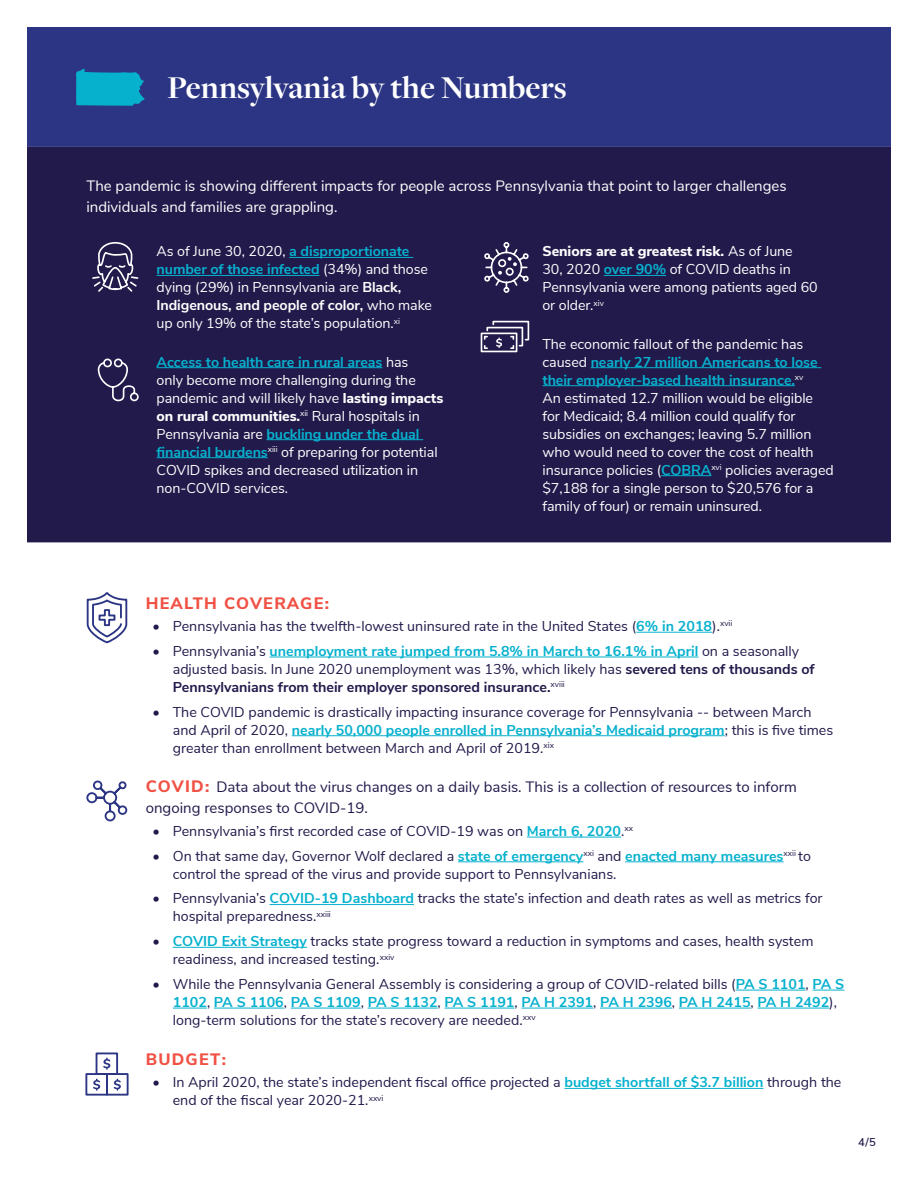
<style>
.page{position:relative;width:918px;height:1188px;background:#fff}
.page>*{position:absolute;margin:0;border:0;box-sizing:border-box;transform-origin:0 0}
.t1{font:700 33px "Freight Disp Pro";color:#fff}
.t2{font:800 16.5px "Nunito Sans";letter-spacing:.075em;color:#f05144}
.t3{font:15px/21px "Nunito Sans";color:#fff}
.t4{font:15px/21px "Nunito Sans";color:#211a4b}
.t5{font:14.25px/18px "Nunito Sans";color:#211a4b}
.t6{font:14.25px/18px "Nunito Sans";letter-spacing:-.005em;color:#fff}
.t7{font:600 11.25px "Nunito Sans";color:#211a4b}
.s1{font-weight:700;color:#06b1ce}
.s2{font-weight:700}
.s3{font-weight:800}
.s4{font-weight:800;font-size:16.5px;color:#f05144}
</style>
<div class="page">
<div style="left:27px;top:27px;width:864px;height:120px;background:#2c3583"></div>
<hr style="left:636px;top:632px;width:76px;height:1px;background:#06b1ce">
<hr style="left:270px;top:657px;width:428px;height:1px;background:#06b1ce">
<hr style="left:292px;top:735px;width:433px;height:1px;background:#06b1ce">
<hr style="left:527px;top:837px;width:94px;height:1px;background:#06b1ce">
<hr style="left:458px;top:861px;width:125px;height:1px;background:#06b1ce">
<hr style="left:625px;top:861px;width:159px;height:1px;background:#06b1ce">
<hr style="left:270px;top:904px;width:144px;height:1px;background:#06b1ce">
<hr style="left:173px;top:947px;width:134px;height:1px;background:#06b1ce">
<hr style="left:736px;top:990px;width:70px;height:1px;background:#06b1ce">
<hr style="left:813px;top:990px;width:32px;height:1px;background:#06b1ce">
<hr style="left:173px;top:1008px;width:34px;height:1px;background:#06b1ce">
<hr style="left:214px;top:1008px;width:70px;height:1px;background:#06b1ce">
<hr style="left:291px;top:1008px;width:70px;height:1px;background:#06b1ce">
<hr style="left:368px;top:1008px;width:70px;height:1px;background:#06b1ce">
<hr style="left:445px;top:1008px;width:69px;height:1px;background:#06b1ce">
<hr style="left:521px;top:1008px;width:72px;height:1px;background:#06b1ce">
<hr style="left:600px;top:1008px;width:72px;height:1px;background:#06b1ce">
<hr style="left:679px;top:1008px;width:72px;height:1px;background:#06b1ce">
<hr style="left:758px;top:1008px;width:71px;height:1px;background:#06b1ce">
<hr style="left:564px;top:1088px;width:199px;height:1px;background:#06b1ce">
<svg style="left:86px;top:780px;width:42px;height:42px"></svg>
<svg style="left:86px;top:593px;width:42px;height:51px"></svg>
<div style="left:96px;top:1053px;width:22px;height:22px;border:2px solid #2c3583"></div>
<svg style="left:103px;top:1058px;width:7px;height:12px"></svg>
<div style="left:85px;top:1073px;width:23px;height:23px;border:2px solid #2c3583"></div>
<svg style="left:93px;top:1079px;width:7px;height:12px"></svg>
<div style="left:106px;top:1073px;width:23px;height:23px;border:2px solid #2c3583"></div>
<svg style="left:114px;top:1079px;width:7px;height:12px"></svg>
<div style="left:27px;top:147px;width:864px;height:395px;background:#211a4b"></div>
<hr style="left:289px;top:257px;width:124px;height:1px;background:#06b1ce">
<hr style="left:157px;top:275px;width:163px;height:1px;background:#06b1ce">
<hr style="left:157px;top:367px;width:225px;height:1px;background:#06b1ce">
<hr style="left:266px;top:439px;width:157px;height:1px;background:#06b1ce">
<hr style="left:157px;top:457px;width:111px;height:1px;background:#06b1ce">
<hr style="left:604px;top:275px;width:62px;height:1px;background:#06b1ce">
<hr style="left:591px;top:367px;width:230px;height:1px;background:#06b1ce">
<hr style="left:542px;top:385px;width:253px;height:1px;background:#06b1ce">
<hr style="left:661px;top:475px;width:50px;height:1px;background:#06b1ce">
<svg style="left:91px;top:241px;width:48px;height:58px;background:#48426a"></svg>
<svg style="left:483px;top:241px;width:47px;height:53px;background:#4b466d"></svg>
<svg style="left:97px;top:358px;width:43px;height:44px;background:#433e67"></svg>
<svg style="left:480px;top:320px;width:50px;height:33px"></svg>
<svg style="left:76px;top:69px;width:69px;height:37px;background:#0c9cc1"></svg>
<h1 class="t1" style="left:167px;top:66px;width:401px">Pennsylvania by the Numbers</h1>
<p class="t3" style="left:86px;top:174px;width:702px">The pandemic is showing different impacts for people across Pennsylvania that point to larger challenges individuals and families are grappling.</p>
<p class="t6" style="left:157px;top:242px;width:277px">As of June 30, 2020, <span class="s1">a disproportionate number of those infected</span> (34%) and those dying (29%) in Pennsylvania are <span class="s2">Black, Indigenous, and people of color,</span> who make up only 19% of the state’s population.<sup>xi</sup></p>
<p class="t6" style="left:157px;top:352px;width:288px"><span class="s1">Access to health care in rural areas</span> has<br>only become more challenging during the pandemic and will likely have <span class="s3">lasting impacts on rural communities.</span><sup>xii</sup> Rural hospitals in Pennsylvania are <span class="s1">buckling under the dual financial burdens</span><sup>xiii</sup> of preparing for potential COVID spikes and decreased utilization in non-COVID services.</p>
<p class="t6" style="left:542px;top:242px;width:277px"><span class="s3">Seniors are at greatest risk.</span> As of June<br>30, 2020 <span class="s1">over 90%</span> of COVID deaths in<br>Pennsylvania were among patients aged 60 or older.<sup>xiv</sup></p>
<p class="t6" style="left:542px;top:334px;width:293px">The economic fallout of the pandemic has caused <span class="s1">nearly 27 million Americans to lose their employer-based health insurance.</span><sup>xv<br></sup>An estimated 12.7 million would be eligible for Medicaid; 8.4 million could qualify for subsidies on exchanges; leaving 5.7 million who would need to cover the cost of health insurance policies (<span class="s1">COBRA</span><sup>xvi</sup> policies averaged $7,188 for a single person to $20,576 for a family of four) or remain uninsured.</p>
<p class="t2" style="left:146px;top:591px;width:185px">HEALTH COVERAGE:</p>
<p class="t5" style="left:153px;top:616px;width:581px">• Pennsylvania has the twelfth-lowest uninsured rate in the United States (<span class="s1">6% in 2018</span>).<sup>xvii</sup></p>
<p class="t5" style="left:173px;top:641px;width:643px;text-indent:-20px">• Pennsylvania’s <span class="s1">unemployment rate jumped from 5.8% in March to 16.1% in April</span> on a seasonally adjusted basis. In June 2020 unemployment was 13%, which likely has <span class="s2">severed tens of thousands of<br>Pennsylvanians from their employer sponsored insurance.</span><sup>xviii</sup></p>
<p class="t5" style="left:173px;top:702px;width:662px;text-indent:-20px">• The COVID pandemic is drastically impacting insurance coverage for Pennsylvania -- between March and April of 2020, <span class="s1">nearly 50,000 people enrolled in Pennsylvania’s Medicaid program</span>; this is five times greater than enrollment between March and April of 2019.<sup>xix</sup></p>
<p class="t4" style="left:146px;top:776px;width:653px"><span class="s4">COVID:</span> Data about the virus changes on a daily basis. This is a collection of resources to inform ongoing responses to COVID-19.</p>
<p class="t5" style="left:153px;top:821px;width:482px">• Pennsylvania’s first recorded case of COVID-19 was on <span class="s1">March 6, 2020</span>.<sup>xx</sup></p>
<p class="t5" style="left:173px;top:846px;width:640px;text-indent:-20px">• On that same day, Governor Wolf declared a <span class="s1">state of emergency</span><sup>xxi</sup> and <span class="s1">enacted many measures</span><sup>xxii</sup> to control the spread of the virus and provide support to Pennsylvanians.</p>
<p class="t5" style="left:173px;top:889px;width:651px;text-indent:-20px">• Pennsylvania’s <span class="s1">COVID-19 Dashboard</span> tracks the state’s infection and death rates as well as metrics for hospital preparedness.<sup>xxiii</sup></p>
<p class="t5" style="left:173px;top:931px;width:642px;text-indent:-20px">• <span class="s1">COVID Exit Strategy</span> tracks state progress toward a reduction in symptoms and cases, health system readiness, and increased testing.<sup>xxiv</sup></p>
<p class="t5" style="left:173px;top:974px;width:673px;text-indent:-20px">• While the Pennsylvania General Assembly is considering a group of COVID-related bills (<span class="s1">PA S 1101</span>, <span class="s1">PA S<br>1102</span>, <span class="s1">PA S 1106</span>, <span class="s1">PA S 1109</span>, <span class="s1">PA S 1132</span>, <span class="s1">PA S 1191</span>, <span class="s1">PA H 2391</span>, <span class="s1">PA H 2396</span>, <span class="s1">PA H 2415</span>, <span class="s1">PA H 2492</span>), long-term solutions for the state’s recovery are needed.<sup>xxv</sup></p>
<p class="t2" style="left:146px;top:1047px;width:82px">BUDGET:</p>
<p class="t5" style="left:173px;top:1073px;width:670px;text-indent:-20px">• In April 2020, the state’s independent fiscal office projected a <span class="s1">budget shortfall of $3.7 billion</span> through the end of the fiscal year 2020-21.<sup>xxvi</sup></p>
<p class="t7" style="left:858px;top:1134px;width:19px">4/5</p>
</div>
